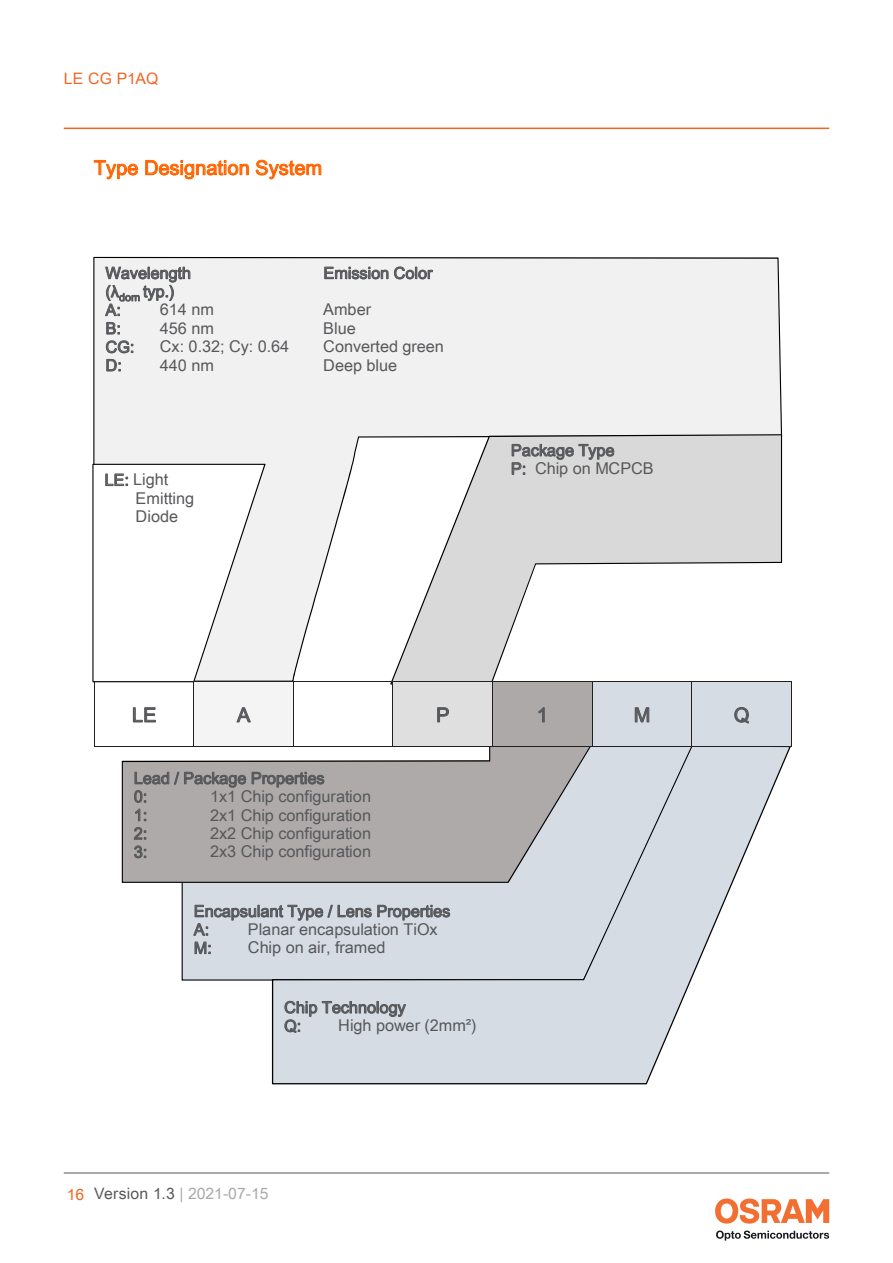
<style>
.page{position:relative;width:893px;height:1263px;background:#fff}
.page>*{position:absolute;margin:0;border:0;box-sizing:border-box;transform-origin:0 0}
.t1{font:19.95px "Arial Unicode MS";color:#ff6400}
.t2{font:19.95px "Arial Unicode MS";color:#57585b}
.t3{font:16.2px/18.5px "Arial Unicode MS";color:#57585b}
.t4{font:15.75px "Arial Unicode MS";color:#a7a9ab}
.t5{font:15.75px "Arial Unicode MS";letter-spacing:-.005em;color:#f16521}
.s1{color:#f16521}
.s2{color:#57585a}
</style>
<div class="page">
<hr style="left:64px;top:128px;width:765px;height:1px;background:#f16521">
<hr style="left:64px;top:1173px;width:765px;height:1px;background:#57585a">
<svg style="left:716px;top:1230px;width:113px;height:10px"></svg>
<svg style="left:715px;top:1198px;width:114px;height:25px"></svg>
<div style="left:182px;top:883px;width:90px;height:97px;background:#d6dce4"></div>
<svg style="left:93px;top:257px;width:689px;height:424px;fill:#f1f1f1"></svg>
<svg style="left:390px;top:434px;width:392px;height:250px;fill:#d9d9d9"></svg>
<div style="left:122px;top:760px;width:150px;height:123px;background:#aeaaaa"></div>
<svg style="left:272px;top:747px;width:519px;height:337px;fill:#d6dce4"></svg>
<div style="left:194px;top:682px;width:99px;height:64px;background:#f4f4f4"></div>
<div style="left:393px;top:682px;width:99px;height:64px;background:#dfdfdf"></div>
<div style="left:493px;top:682px;width:99px;height:64px;background:#ada9a9"></div>
<div style="left:592px;top:682px;width:99px;height:64px;background:#d5dce4"></div>
<div style="left:692px;top:682px;width:99px;height:64px;background:#d5dce4"></div>
<svg style="left:92px;top:464px;width:173px;height:218px"></svg>
<hr style="left:194px;top:681px;width:99px;height:1px;background:#221f1f">
<hr style="left:294px;top:681px;width:98px;height:1px;background:#221f1f">
<hr style="left:393px;top:681px;width:99px;height:1px;background:#221f1f">
<hr style="left:493px;top:681px;width:99px;height:1px;background:#221f1f">
<hr style="left:592px;top:681px;width:99px;height:1px;background:#221f1f">
<hr style="left:692px;top:681px;width:99px;height:1px;background:#221f1f">
<hr style="left:94px;top:682px;width:1px;height:64px;background:#221f1f">
<hr style="left:94px;top:746px;width:99px;height:1px;background:#221f1f">
<hr style="left:193px;top:682px;width:1px;height:64px;background:#221f1f">
<hr style="left:194px;top:746px;width:99px;height:1px;background:#221f1f">
<hr style="left:293px;top:682px;width:1px;height:64px;background:#221f1f">
<hr style="left:294px;top:746px;width:98px;height:1px;background:#221f1f">
<hr style="left:392px;top:682px;width:1px;height:64px;background:#221f1f">
<hr style="left:393px;top:746px;width:99px;height:1px;background:#221f1f">
<hr style="left:492px;top:682px;width:1px;height:64px;background:#221f1f">
<hr style="left:493px;top:746px;width:99px;height:1px;background:#221f1f">
<hr style="left:592px;top:682px;width:1px;height:64px;background:#221f1f">
<hr style="left:592px;top:746px;width:99px;height:1px;background:#221f1f">
<hr style="left:691px;top:682px;width:1px;height:64px;background:#221f1f">
<hr style="left:692px;top:746px;width:99px;height:1px;background:#221f1f">
<hr style="left:791px;top:682px;width:1px;height:64px;background:#221f1f">
<p class="t5" style="left:64px;top:72px;width:96px">LE CG P1AQ</p>
<p class="t1" style="left:94px;top:153px;width:230px">Type Designation System</p>
<p class="t3" style="left:106px;top:263px;width:87px">Wavelength</p>
<p class="t3" style="left:323px;top:263px;width:111px">Emission Color</p>
<p class="t3" style="left:106px;top:282px;width:70px">(λ<sub>dom</sub> typ.)<br>A:</p>
<p class="t3" style="left:160px;top:300px;width:56px">614 nm</p>
<p class="t3" style="left:323px;top:300px;width:49px">Amber</p>
<p class="t3" style="left:106px;top:319px;width:17px">B:</p>
<p class="t3" style="left:160px;top:319px;width:56px">456 nm</p>
<p class="t3" style="left:323px;top:319px;width:34px">Blue</p>
<p class="t3" style="left:106px;top:337px;width:30px">CG:</p>
<p class="t3" style="left:160px;top:337px;width:131px">Cx: 0.32; Cy: 0.64</p>
<p class="t3" style="left:323px;top:337px;width:122px">Converted green</p>
<p class="t3" style="left:106px;top:356px;width:18px">D:</p>
<p class="t3" style="left:160px;top:356px;width:56px">440 nm</p>
<p class="t3" style="left:323px;top:356px;width:75px">Deep blue</p>
<p class="t3" style="left:136px;top:470px;width:60px;text-indent:-31px">LE: Light<br>Emitting<br>Diode</p>
<p class="t3" style="left:511px;top:441px;width:144px">Package Type<br>P: Chip on MCPCB</p>
<p class="t2" style="left:132px;top:700px;width:26px">LE</p>
<p class="t2" style="left:237px;top:700px;width:15px">A</p>
<p class="t2" style="left:436px;top:700px;width:15px">P</p>
<p class="t2" style="left:537px;top:700px;width:13px">1</p>
<p class="t2" style="left:634px;top:700px;width:18px">M</p>
<p class="t2" style="left:734px;top:700px;width:17px">Q</p>
<p class="t3" style="left:134px;top:768px;width:192px">Lead / Package Properties<br>0:</p>
<p class="t3" style="left:210px;top:787px;width:162px">1x1 Chip configuration</p>
<p class="t3" style="left:134px;top:805px;width:15px">1:</p>
<p class="t3" style="left:210px;top:805px;width:162px">2x1 Chip configuration</p>
<p class="t3" style="left:134px;top:824px;width:15px">2:</p>
<p class="t3" style="left:210px;top:824px;width:162px">2x2 Chip configuration</p>
<p class="t3" style="left:134px;top:842px;width:15px">3:</p>
<p class="t3" style="left:210px;top:842px;width:162px">2x3 Chip configuration</p>
<p class="t3" style="left:194px;top:901px;width:258px">Encapsulant Type / Lens Properties<br>A:</p>
<p class="t3" style="left:248px;top:920px;width:191px">Planar encapsulation TiOx</p>
<p class="t3" style="left:194px;top:938px;width:19px">M:</p>
<p class="t3" style="left:248px;top:938px;width:139px">Chip on air, framed</p>
<p class="t3" style="left:284px;top:998px;width:123px">Chip Technology<br>Q:</p>
<p class="t3" style="left:338px;top:1016px;width:140px">High power (2mm²)</p>
<p class="t4" style="left:67px;top:1188px;width:203px"><span class="s1">16</span> <span class="s2">Version 1.3</span> | 2021-07-15</p>
</div>
